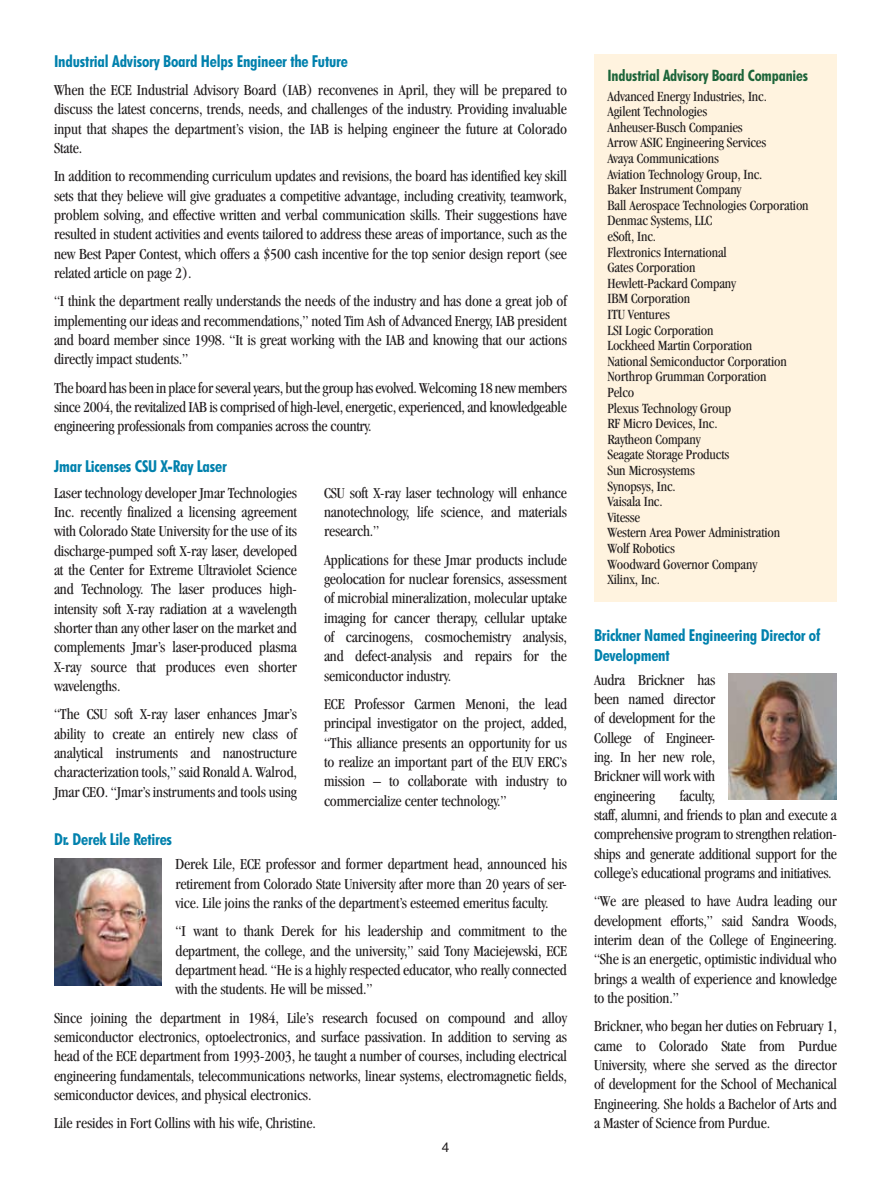
<style>
.page{position:relative;width:891px;height:1188px;background:#fff}
.page>*{position:absolute;margin:0;border:0;box-sizing:border-box;transform-origin:0 0}
.t1{font:700 condensed 16.5px/19.4px "Futura BT";letter-spacing:-.01em;color:#0081ad}
.t2{font:condensed 15.75px/19.4px "Garamond";letter-spacing:-.01em;color:#231f20;text-align:justify}
.t3{font:700 condensed 15.75px "Futura BT";letter-spacing:-.01em;color:#1d653a}
.t4{font:condensed 14.55px/15.6px "Garamond";letter-spacing:-.01em;color:#231f20}
.t5{font:13.5px "Helvetica";color:#231f20}
</style>
<div class="page">
<img style="left:729px;top:673px;width:108px;height:127px">
<div style="left:594px;top:54px;width:243px;height:547px;background:#fff3df"></div>
<img style="left:54px;top:859px;width:108px;height:126px">
<p class="t1" style="left:54px;top:51px;width:295px">Industrial Advisory Board Helps Engineer the Future</p>
<p class="t2" style="left:54px;top:80px;width:515px">When the ECE Industrial Advisory Board (IAB) reconvenes in April, they will be prepared to discuss the latest concerns, trends, needs, and challenges of the industry. Providing invaluable input that shapes the department’s vision, the IAB is helping engineer the future at Colorado State.</p>
<p class="t2" style="left:54px;top:166px;width:515px">In addition to recommending curriculum updates and revisions, the board has identified key skill sets that they believe will give graduates a competitive advantage, including creativity, teamwork, problem solving, and effective written and verbal communication skills. Their suggestions have resulted in student activities and events tailored to address these areas of importance, such as the new Best Paper Contest, which offers a $500 cash incentive for the top senior design report (see related article on page 2).</p>
<p class="t2" style="left:54px;top:292px;width:514px">“I think the department really understands the needs of the industry and has done a great job of implementing our ideas and recommendations,” noted Tim Ash of Advanced Energy, IAB president and board member since 1998. “It is great working with the IAB and knowing that our actions directly impact students.”</p>
<p class="t2" style="left:54px;top:378px;width:515px">The board has been in place for several years, but the group has evolved. Welcoming 18 new members since 2004, the revitalized IAB is comprised of high-level, energetic, experienced, and knowledgeable engineering professionals from companies across the country.</p>
<p class="t1" style="left:54px;top:456px;width:174px">Jmar Licenses CSU X-Ray Laser</p>
<p class="t2" style="left:54px;top:483px;width:245px">Laser technology developer Jmar Technologies Inc. recently finalized a licensing agreement with Colorado State University for the use of its discharge-pumped soft X-ray laser, developed at the Center for Extreme Ultraviolet Science and Technology. The laser produces high&shy;intensity soft X-ray radiation at a wavelength shorter than any other laser on the market and complements Jmar’s laser-produced plasma X-ray source that produces even shorter wavelengths.</p>
<p class="t2" style="left:54px;top:705px;width:245px">“The CSU soft X-ray laser enhances Jmar’s ability to create an entirely new class of analytical instruments and nanostructure characterization tools,” said Ronald A. Walrod, Jmar CEO. “Jmar’s instruments and tools using</p>
<p class="t1" style="left:54px;top:830px;width:120px">Dr. Derek Lile Retires</p>
<p class="t2" style="left:324px;top:483px;width:245px">CSU soft X-ray laser technology will enhance nanotechnology, life science, and materials research.”</p>
<p class="t2" style="left:324px;top:550px;width:245px">Applications for these Jmar products include geolocation for nuclear forensics, assessment of microbial mineralization, molecular uptake imaging for cancer therapy, cellular uptake of carcinogens, cosmochemistry analysis, and defect-analysis and repairs for the semiconductor industry.</p>
<p class="t2" style="left:324px;top:694px;width:245px">ECE Professor Carmen Menoni, the lead principal investigator on the project, added, “This alliance presents an opportunity for us to realize an important part of the EUV ERC’s mission – to collaborate with industry to commercialize center technology.”</p>
<p class="t2" style="left:176px;top:854px;width:393px">Derek Lile, ECE professor and former department head, announced his retirement from Colorado State University after more than 20 years of ser&shy;vice. Lile joins the ranks of the department’s esteemed emeritus faculty.</p>
<p class="t2" style="left:176px;top:921px;width:393px">“I want to thank Derek for his leadership and commitment to the department, the college, and the university,” said Tony Maciejewski, ECE department head. “He is a highly respected educator, who really connected with the students. He will be missed.”</p>
<p class="t2" style="left:54px;top:1008px;width:515px">Since joining the department in 1984, Lile’s research focused on compound and alloy semiconductor electronics, optoelectronics, and surface passivation. In addition to serving as head of the ECE department from 1993-2003, he taught a number of courses, including electrical engineering fundamentals, telecommunications networks, linear systems, electromagnetic fields, semiconductor devices, and physical electronics.</p>
<p class="t2" style="left:54px;top:1114px;width:263px">Lile resides in Fort Collins with his wife, Christine.</p>
<p class="t5" style="left:442px;top:1139px;width:9px">4</p>
<p class="t3" style="left:608px;top:65px;width:202px">Industrial Advisory Board Companies</p>
<p class="t4" style="left:608px;top:88px;width:203px">Advanced Energy Industries, Inc.<br>Agilent Technologies<br>Anheuser-Busch Companies<br>Arrow ASIC Engineering Services<br>Avaya Communications<br>Aviation Technology Group, Inc.<br>Baker Instrument Company<br>Ball Aerospace Technologies Corporation<br>Denmac Systems, LLC<br>eSoft, Inc.<br>Flextronics International<br>Gates Corporation<br>Hewlett-Packard Company<br>IBM Corporation<br>ITU Ventures<br>LSI Logic Corporation<br>Lockheed Martin Corporation<br>National Semiconductor Corporation<br>Northrop Grumman Corporation<br>Pelco<br>Plexus Technology Group<br>RF Micro Devices, Inc.<br>Raytheon Company<br>Seagate Storage Products<br>Sun Microsystems<br>Synopsys, Inc.<br>Vaisala Inc.<br>Vitesse<br>Western Area Power Administration<br>Wolf Robotics<br>Woodward Governor Company<br>Xilinx, Inc.</p>
<p class="t1" style="left:594px;top:626px;width:228px">Brickner Named Engineering Director of<br>Development</p>
<p class="t2" style="left:594px;top:670px;width:123px">Audra Brickner has been named director of development for the College of Engineer&shy;ing. In her new role, Brickner will work with engineering</p>
<p class="t2" style="left:594px;top:786px;width:245px;text-align:left;text-indent:86px">faculty,<br>staff, alumni, and friends to plan and execute a comprehensive program to strengthen relation&shy;ships and generate additional support for the college’s educational programs and initiatives.</p>
<p class="t2" style="left:594px;top:891px;width:245px">“We are pleased to have Audra leading our development efforts,” said Sandra Woods, interim dean of the College of Engineering. “She is an energetic, optimistic individual who brings a wealth of experience and knowledge to the position.”</p>
<p class="t2" style="left:594px;top:1017px;width:245px">Brickner, who began her duties on February 1, came to Colorado State from Purdue University, where she served as the director of development for the School of Mechanical Engineering. She holds a Bachelor of Arts and a Master of Science from Purdue.</p>
</div>
